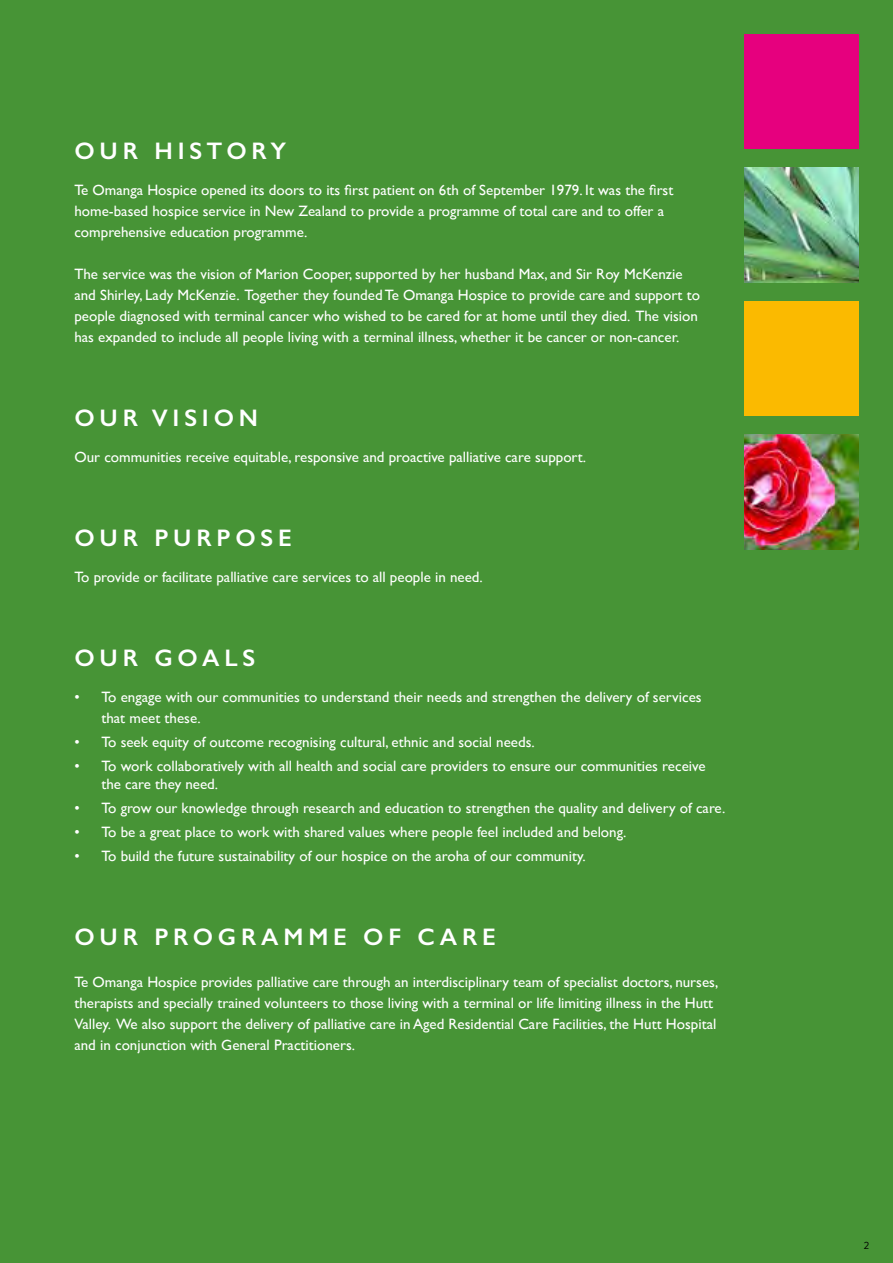
<style>
.page{position:relative;width:893px;height:1263px;background:#479436}
.page>*{position:absolute;margin:0;border:0;box-sizing:border-box;transform-origin:0 0}
.t1{font:600 24px "Gill Sans";letter-spacing:.2em;color:#fff}
.t2{font:15px/21px "Gill Sans";color:#fff}
.t3{font:10.5px "Brandon Grotesque";color:#000}
</style>
<div class="page">
<div style="left:744px;top:34px;width:115px;height:115px;background:#e6007e"></div>
<img style="left:744px;top:167px;width:115px;height:115px">
<div style="left:744px;top:301px;width:115px;height:115px;background:#fbba00"></div>
<img style="left:744px;top:434px;width:115px;height:115px">
<h1 class="t1" style="left:74px;top:136px;width:213px">OUR HISTORY</h1>
<p class="t2" style="left:74px;top:179px;width:600px">Te Omanga Hospice opened its doors to its first patient on 6th of September 1979. It was the first home-based hospice service in New Zealand to provide a programme of total care and to offer a comprehensive education programme.</p>
<p class="t2" style="left:74px;top:263px;width:627px">The service was the vision of Marion Cooper, supported by her husband Max, and Sir Roy McKenzie and Shirley, Lady McKenzie. Together they founded Te Omanga Hospice to provide care and support to people diagnosed with terminal cancer who wished to be cared for at home until they died. The vision has expanded to include all people living with a terminal illness, whether it be cancer or non-cancer.</p>
<h1 class="t1" style="left:74px;top:403px;width:185px">OUR VISION</h1>
<p class="t2" style="left:74px;top:446px;width:513px">Our communities receive equitable, responsive and proactive palliative care support.</p>
<h1 class="t1" style="left:74px;top:523px;width:219px">OUR PURPOSE</h1>
<p class="t2" style="left:74px;top:566px;width:410px">To provide or facilitate palliative care services to all people in need.</p>
<h1 class="t1" style="left:74px;top:643px;width:182px">OUR GOALS</h1>
<p class="t2" style="left:101px;top:686px;width:602px;text-indent:-27px">• To engage with our communities to understand their needs and strengthen the delivery of services that meet these.</p>
<p class="t2" style="left:74px;top:731px;width:462px">• To seek equity of outcome recognising cultural, ethnic and social needs.</p>
<p class="t2" style="left:101px;top:757px;width:606px;line-height:18px;text-indent:-27px">• To work collaboratively with all health and social care providers to ensure our communities receive the care they need.</p>
<p class="t2" style="left:74px;top:797px;width:652px">• To grow our knowledge through research and education to strengthen the quality and delivery of care.</p>
<p class="t2" style="left:74px;top:821px;width:553px">• To be a great place to work with shared values where people feel included and belong.</p>
<p class="t2" style="left:74px;top:845px;width:513px">• To build the future sustainability of our hospice on the aroha of our community.</p>
<h1 class="t1" style="left:74px;top:922px;width:423px">OUR PROGRAMME OF CARE</h1>
<p class="t2" style="left:74px;top:971px;width:645px">Te Omanga Hospice provides palliative care through an interdisciplinary team of specialist doctors, nurses, therapists and specially trained volunteers to those living with a terminal or life limiting illness in the Hutt Valley. We also support the delivery of palliative care in Aged Residential Care Facilities, the Hutt Hospital and in conjunction with General Practitioners.</p>
<p class="t3" style="left:865px;top:1233px;width:7px">2</p>
<p class="t3" style="left:864px;top:1238px;width:7px">2</p>
</div>
